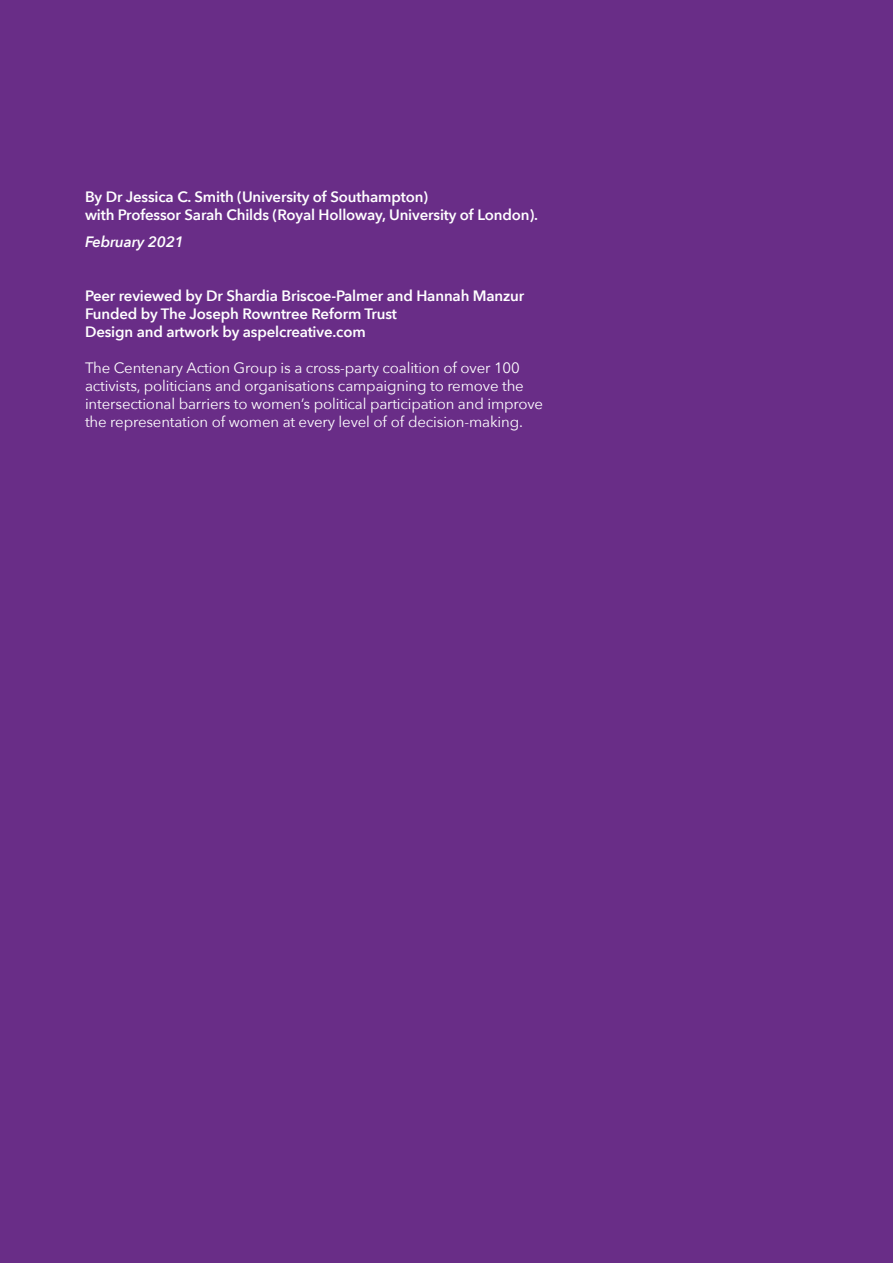
<style>
.page{position:relative;width:893px;height:1263px;background:#692d87}
.page>*{position:absolute;margin:0;border:0;box-sizing:border-box;transform-origin:0 0}
.t1{font:15px/18px "Avenir Next";letter-spacing:-.01em;color:#fff}
.t2{font:600 15px/18px "Avenir Next";letter-spacing:-.01em;color:#fff}
.t3{font:italic 600 15px "Avenir Next";letter-spacing:-.01em;color:#fff}
</style>
<div class="page">
<p class="t2" style="left:85px;top:187px;width:455px">By Dr Jessica C. Smith (University of Southampton)<br>with Professor Sarah Childs (Royal Holloway, University of London).</p>
<p class="t3" style="left:85px;top:229px;width:100px">February 2021</p>
<p class="t2" style="left:85px;top:286px;width:441px">Peer reviewed by Dr Shardia Briscoe-Palmer and Hannah Manzur<br>Funded by The Joseph Rowntree Reform Trust<br>Design and artwork by aspelcreative.com</p>
<p class="t1" style="left:85px;top:358px;width:460px">The Centenary Action Group is a cross-party coalition of over 100 activists, politicians and organisations campaigning to remove the intersectional barriers to women’s political participation and improve the representation of women at every level of of decision-making.</p>
</div>
